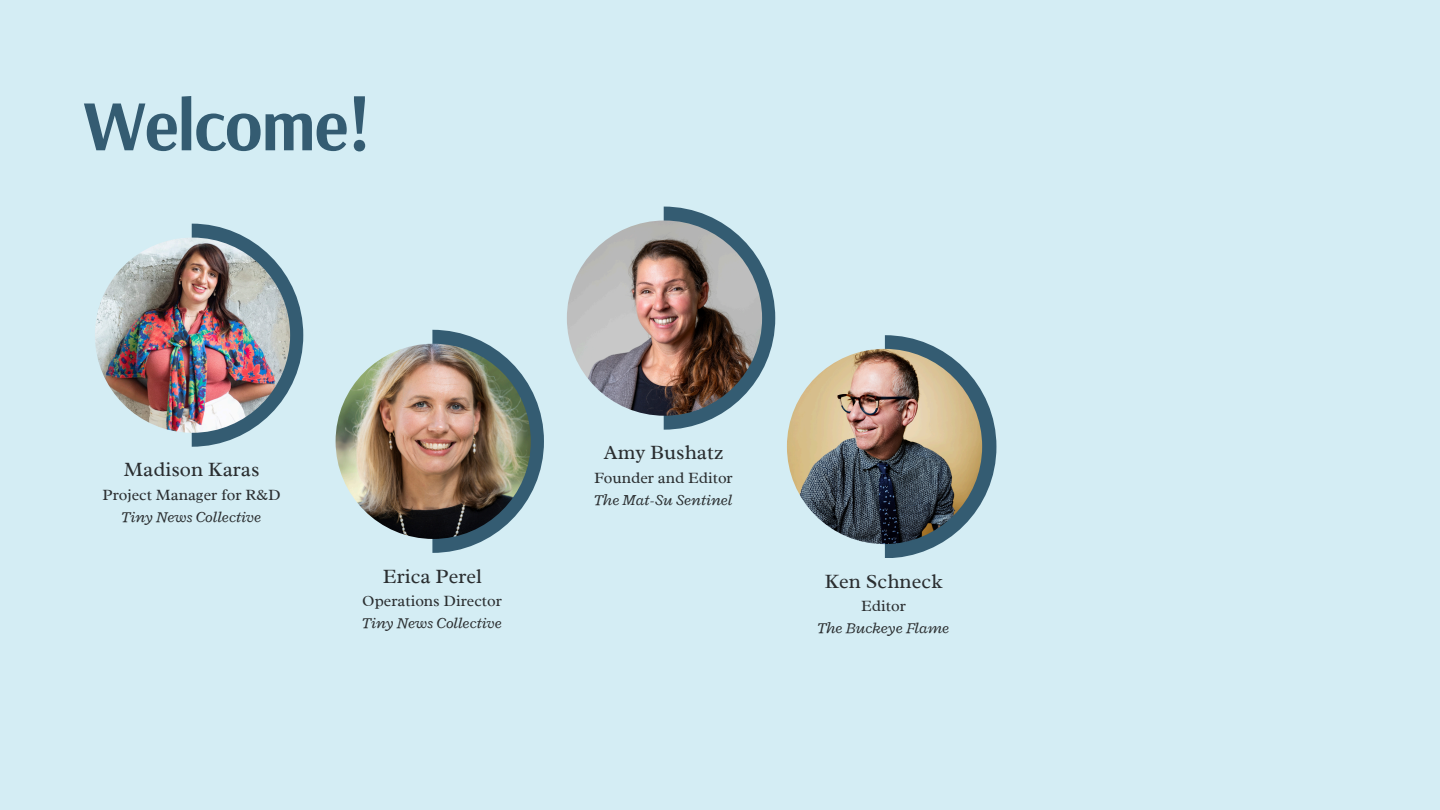
<style>
.page{position:relative;width:1440px;height:810px;background:#d4edf4}
.page>*{position:absolute;margin:0;border:0;box-sizing:border-box;transform-origin:0 0}
.t1{font:700 72px "Arsenal";letter-spacing:-.02em;color:#345c72}
.t2{font:20.6px "Radley";color:#2a2e30}
.t3{font:italic 15.9px "Radley";color:#2a2e30}
.t4{font:15.9px "Radley";color:#2a2e30}
</style>
<div class="page">
<svg style="left:885px;top:335px;width:111px;height:223px"></svg>
<img style="left:787px;top:349px;width:195px;height:195px;border-radius:50%">
<svg style="left:664px;top:207px;width:111px;height:222px"></svg>
<img style="left:567px;top:221px;width:195px;height:195px;border-radius:50%">
<svg style="left:432px;top:330px;width:112px;height:223px"></svg>
<img style="left:336px;top:344px;width:195px;height:195px;border-radius:50%">
<svg style="left:192px;top:224px;width:111px;height:222px"></svg>
<img style="left:95px;top:238px;width:195px;height:195px;border-radius:50%">
<h1 class="t1" style="left:83px;top:78px;width:289px">Welcome!</h1>
<p class="t2" style="left:124px;top:457px;width:137px">Madison Karas</p>
<p class="t4" style="left:103px;top:485px;width:179px">Project Manager for R&amp;D</p>
<p class="t3" style="left:122px;top:506px;width:141px">Tiny News Collective</p>
<p class="t2" style="left:383px;top:563px;width:101px">Erica Perel</p>
<p class="t4" style="left:362px;top:591px;width:141px">Operations Director</p>
<h2 class="t3" style="left:363px;top:613px;width:141px">Tiny News Collective</h2>
<h2 class="t2" style="left:604px;top:440px;width:121px">Amy Bushatz</h2>
<p class="t4" style="left:594px;top:467px;width:140px">Founder and Editor</p>
<p class="t3" style="left:595px;top:489px;width:139px">The Mat-Su Sentinel</p>
<p class="t2" style="left:825px;top:568px;width:120px">Ken Schneck</p>
<p class="t4" style="left:861px;top:596px;width:46px">Editor</p>
<p class="t3" style="left:818px;top:618px;width:133px">The Buckeye Flame</p>
</div>
